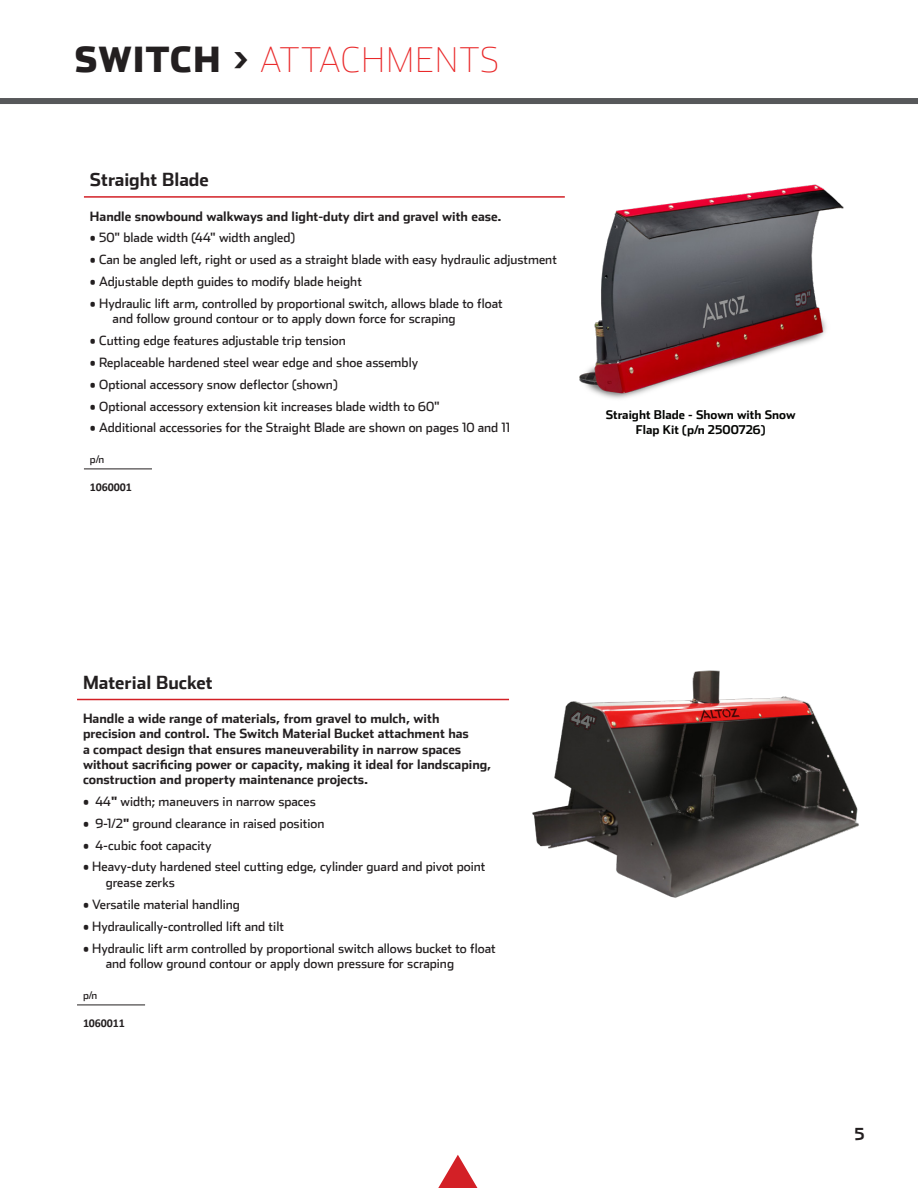
<style>
.page{position:relative;width:918px;height:1188px;background:#fff}
.page>*{position:absolute;margin:0;border:0;box-sizing:border-box;transform-origin:0 0}
.t1{font:100 34.5px "Stainless";letter-spacing:.04em;color:#e9292a}
.Copy_Header{font:700 18px "Stainless";color:#231f20}
.t2{font:700 16.5px "Stainless";color:#231f20}
.Copy_Description{font:12.75px "Stainless";color:#231f20}
.Copy_Description-2{font:700 12.75px/15.3px "Stainless";color:#231f20}
.Callouts{font:700 12px "Stainless";color:#040503}
.Copy_Block{font:700 12px "Calibri";letter-spacing:-.01em;color:#231f20}
.Copy_Block-2{font:10.5px "Stainless";color:#231f20}
.s1{font-weight:900;color:#231f20}
.s2{font-weight:700}
</style>
<div class="page">
<svg style="left:438px;top:1155px;width:40px;height:33px"></svg>
<div style="left:0;top:98px;width:918px;height:6px;background:#57585a"></div>
<hr style="left:77px;top:699px;width:432px;height:1px;background:#d32026">
<hr style="left:77px;top:1005px;width:68px;height:1px;background:#231f20">
<img style="left:532px;top:670px;width:327px;height:228px">
<hr style="left:84px;top:196px;width:481px;height:2px;background:#d32026">
<hr style="left:84px;top:469px;width:68px;height:1px;background:#231f20">
<img style="left:537px;top:184px;width:307px;height:215px">
<p class="t1" style="left:75px;top:40px;width:426px"><span class="s1">SWITCH &gt;</span> ATTACHMENTS</p>
<p class="Copy_Header" style="left:90px;top:168px;width:120px">Straight Blade</p>
<p class="Copy_Description-2" style="left:90px;top:208px;width:413px">Handle snowbound walkways and light-duty dirt and gravel with ease.</p>
<p class="Copy_Description" style="left:90px;top:230px;width:207px">• 50" blade width (44" width angled)</p>
<p class="Copy_Description" style="left:90px;top:252px;width:469px">• Can be angled left, right or used as a straight blade with easy hydraulic adjustment</p>
<p class="Copy_Description" style="left:90px;top:274px;width:274px">• Adjustable depth guides to modify blade height</p>
<p class="Copy_Description" style="left:90px;top:295px;width:414px">• Hydraulic lift arm, controlled by proportional switch, allows blade to float</p>
<p class="Copy_Description" style="left:113px;top:311px;width:345px">and follow ground contour or to apply down force for scraping</p>
<p class="Copy_Description" style="left:90px;top:333px;width:257px">• Cutting edge features adjustable trip tension</p>
<p class="Copy_Description" style="left:90px;top:355px;width:330px">• Replaceable hardened steel wear edge and shoe assembly</p>
<p class="Copy_Description" style="left:90px;top:377px;width:249px">• Optional accessory snow deflector (shown)</p>
<p class="Copy_Description" style="left:90px;top:398px;width:351px">• Optional accessory extension kit increases blade width to 60"</p>
<p class="Copy_Description" style="left:90px;top:420px;width:422px">• Additional accessories for the Straight Blade are shown on pages 10 and 11</p>
<p class="Copy_Block-2" style="left:90px;top:453px;width:16px">p/n</p>
<p class="Copy_Block" style="left:90px;top:479px;width:43px">1060001</p>
<p class="Callouts" style="left:606px;top:407px;width:191px">Straight Blade - Shown with Snow</p>
<p class="Callouts" style="left:636px;top:422px;width:131px">Flap Kit (p/n 2500726)</p>
<p class="Copy_Header" style="left:83px;top:671px;width:131px">Material Bucket</p>
<p class="Copy_Description-2" style="left:83px;top:711px;width:410px">Handle a wide range of materials, from gravel to mulch, with precision and control. The Switch Material Bucket attachment has<br>a compact design that ensures maneuverability in narrow spaces without sacrificing power or capacity, making it ideal for landscaping, construction and property maintenance projects.</p>
<p class="Copy_Description" style="left:83px;top:794px;width:234px">• 44<span class="s2">"</span> width; maneuvers in narrow spaces</p>
<p class="Copy_Description" style="left:83px;top:816px;width:243px">• 9-1/2<span class="s2">"</span> ground clearance in raised position</p>
<p class="Copy_Description" style="left:83px;top:837px;width:130px">• 4-cubic foot capacity</p>
<p class="Copy_Description" style="left:83px;top:859px;width:404px">• Heavy-duty hardened steel cutting edge, cylinder guard and pivot point</p>
<p class="Copy_Description" style="left:106px;top:875px;width:71px">grease zerks</p>
<p class="Copy_Description" style="left:83px;top:897px;width:158px">• Versatile material handling</p>
<p class="Copy_Description" style="left:83px;top:919px;width:203px">• Hydraulically-controlled lift and tilt</p>
<p class="Copy_Description" style="left:83px;top:940px;width:414px">• Hydraulic lift arm controlled by proportional switch allows bucket to float</p>
<p class="Copy_Description" style="left:106px;top:956px;width:350px">and follow ground contour or apply down pressure for scraping</p>
<p class="Copy_Block-2" style="left:83px;top:989px;width:16px">p/n</p>
<p class="Copy_Block" style="left:83px;top:1015px;width:43px">1060011</p>
<p class="t2" style="left:854px;top:1124px;width:12px">5</p>
</div>
